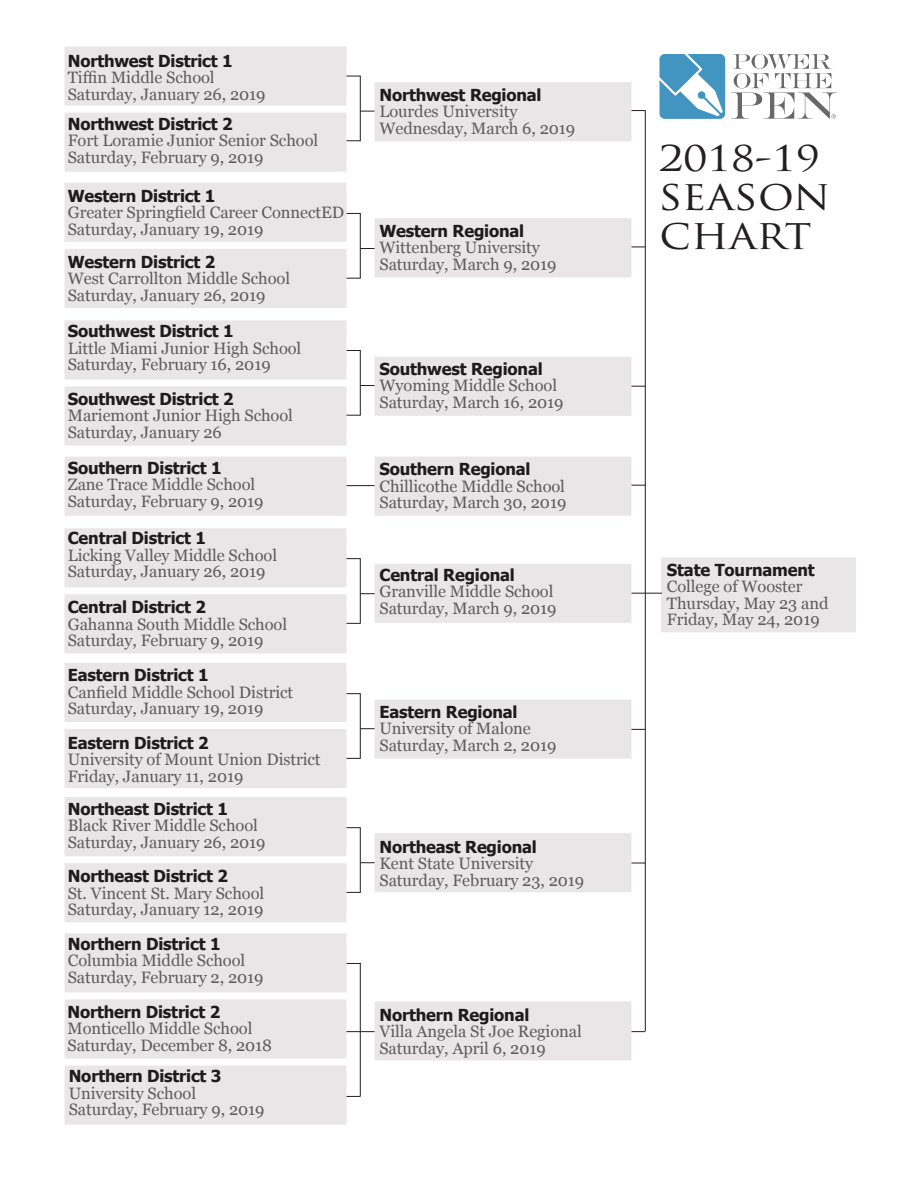
<style>
.page{position:relative;width:918px;height:1188px;background:#fff}
.page>*{position:absolute;margin:0;border:0;box-sizing:border-box;transform-origin:0 0}
.t1{font:40.5px/39px "Trajan Pro";color:#231f20;scale:1.1 1}
.t2{font:16.5px/16.5px "Georgia";letter-spacing:-.005em;color:#696768}
.t3{font:700 16.5px "Tahoma";letter-spacing:-.01em;color:#231f20}
</style>
<div class="page">
<svg style="left:659px;top:54px;width:66px;height:65px"></svg>
<svg style="left:731px;top:54px;width:106px;height:65px"></svg>
<div style="left:63px;top:45px;width:285px;height:62px;background:#e9e6e7;border:2px solid #fff"></div>
<div style="left:63px;top:111px;width:285px;height:62px;background:#e9e6e7;border:2px solid #fff"></div>
<div style="left:63px;top:181px;width:285px;height:62px;background:#e9e6e7;border:2px solid #fff"></div>
<div style="left:63px;top:247px;width:285px;height:62px;background:#e9e6e7;border:2px solid #fff"></div>
<div style="left:63px;top:319px;width:285px;height:62px;background:#e9e6e7;border:2px solid #fff"></div>
<div style="left:63px;top:385px;width:285px;height:62px;background:#e9e6e7;border:2px solid #fff"></div>
<div style="left:63px;top:527px;width:285px;height:62px;background:#e9e6e7;border:2px solid #fff"></div>
<div style="left:63px;top:593px;width:285px;height:62px;background:#e9e6e7;border:2px solid #fff"></div>
<div style="left:63px;top:661px;width:285px;height:63px;background:#e9e6e7;border:2px solid #fff"></div>
<div style="left:63px;top:727px;width:285px;height:63px;background:#e9e6e7;border:2px solid #fff"></div>
<div style="left:63px;top:796px;width:285px;height:62px;background:#e9e6e7;border:2px solid #fff"></div>
<div style="left:63px;top:862px;width:285px;height:62px;background:#e9e6e7;border:2px solid #fff"></div>
<div style="left:63px;top:932px;width:285px;height:62px;background:#e9e6e7;border:2px solid #fff"></div>
<div style="left:63px;top:998px;width:285px;height:62px;background:#e9e6e7;border:2px solid #fff"></div>
<div style="left:63px;top:1064px;width:285px;height:62px;background:#e9e6e7;border:2px solid #fff"></div>
<div style="left:63px;top:455px;width:285px;height:62px;background:#e9e6e7;border:2px solid #fff"></div>
<div style="left:373px;top:1000px;width:260px;height:62px;background:#e9e6e7;border:2px solid #fff"></div>
<div style="left:373px;top:217px;width:260px;height:62px;background:#e9e6e7;border:2px solid #fff"></div>
<div style="left:373px;top:832px;width:260px;height:62px;background:#e9e6e7;border:2px solid #fff"></div>
<div style="left:373px;top:698px;width:260px;height:62px;background:#e9e6e7;border:2px solid #fff"></div>
<div style="left:373px;top:562px;width:260px;height:62px;background:#e9e6e7;border:2px solid #fff"></div>
<div style="left:373px;top:455px;width:260px;height:62px;background:#e9e6e7;border:2px solid #fff"></div>
<div style="left:373px;top:355px;width:260px;height:62px;background:#e9e6e7;border:2px solid #fff"></div>
<div style="left:373px;top:81px;width:260px;height:62px;background:#e9e6e7;border:2px solid #fff"></div>
<div style="left:660px;top:556px;width:198px;height:78px;background:#e9e6e7;border:2px solid #fff"></div>
<svg style="left:361px;top:248px;width:14px;height:1px"></svg>
<svg style="left:346px;top:213px;width:14px;height:1px"></svg>
<svg style="left:346px;top:278px;width:14px;height:1px"></svg>
<hr style="left:360px;top:213px;width:1px;height:66px;background:#231f20">
<svg style="left:361px;top:111px;width:14px;height:1px"></svg>
<svg style="left:346px;top:76px;width:14px;height:1px"></svg>
<svg style="left:346px;top:140px;width:14px;height:1px"></svg>
<hr style="left:360px;top:76px;width:1px;height:65px;background:#231f20">
<svg style="left:361px;top:385px;width:14px;height:1px"></svg>
<svg style="left:346px;top:350px;width:14px;height:1px"></svg>
<svg style="left:346px;top:415px;width:14px;height:1px"></svg>
<hr style="left:360px;top:350px;width:1px;height:66px;background:#231f20">
<svg style="left:361px;top:593px;width:14px;height:1px"></svg>
<svg style="left:346px;top:558px;width:14px;height:1px"></svg>
<svg style="left:346px;top:623px;width:14px;height:1px"></svg>
<hr style="left:360px;top:558px;width:1px;height:66px;background:#231f20">
<svg style="left:361px;top:728px;width:14px;height:1px"></svg>
<svg style="left:346px;top:693px;width:14px;height:1px"></svg>
<svg style="left:346px;top:758px;width:14px;height:1px"></svg>
<hr style="left:360px;top:693px;width:1px;height:66px;background:#231f20">
<svg style="left:361px;top:862px;width:14px;height:1px"></svg>
<svg style="left:346px;top:827px;width:14px;height:1px"></svg>
<svg style="left:346px;top:892px;width:14px;height:1px"></svg>
<hr style="left:360px;top:827px;width:1px;height:66px;background:#231f20">
<svg style="left:346px;top:1031px;width:29px;height:1px"></svg>
<svg style="left:346px;top:963px;width:14px;height:1px"></svg>
<svg style="left:346px;top:1096px;width:14px;height:1px"></svg>
<hr style="left:360px;top:963px;width:1px;height:133px;background:#231f20">
<svg style="left:346px;top:485px;width:29px;height:1px"></svg>
<svg style="left:632px;top:110px;width:13px;height:1px"></svg>
<svg style="left:632px;top:247px;width:13px;height:1px"></svg>
<hr style="left:645px;top:110px;width:1px;height:921px;background:#231f20">
<svg style="left:632px;top:386px;width:13px;height:1px"></svg>
<svg style="left:632px;top:485px;width:13px;height:1px"></svg>
<hr style="left:632px;top:593px;width:30px;height:1px;background:#231f20">
<svg style="left:632px;top:729px;width:13px;height:1px"></svg>
<svg style="left:632px;top:863px;width:13px;height:1px"></svg>
<svg style="left:632px;top:1031px;width:13px;height:1px"></svg>
<p class="t3" style="left:68px;top:49px;width:166px">Northwest District 1</p>
<p class="t2" style="left:68px;top:69px;width:199px">Tiffin Middle School<br>Saturday, January 26, 2019</p>
<p class="t3" style="left:68px;top:112px;width:166px">Northwest District 2</p>
<p class="t2" style="left:68px;top:132px;width:252px">Fort Loramie Junior Senior School<br>Saturday, February 9, 2019</p>
<p class="t3" style="left:68px;top:184px;width:149px">Western District 1</p>
<p class="t2" style="left:68px;top:204px;width:278px">Greater Springfield Career ConnectED<br>Saturday, January 19, 2019</p>
<p class="t3" style="left:68px;top:250px;width:149px">Western District 2</p>
<p class="t2" style="left:68px;top:270px;width:224px">West Carrollton Middle School<br>Saturday, January 26, 2019</p>
<p class="t3" style="left:68px;top:319px;width:168px">Southwest District 1</p>
<p class="t2" style="left:68px;top:340px;width:235px">Little Miami Junior High School<br>Saturday, February 16, 2019</p>
<p class="t3" style="left:68px;top:387px;width:168px">Southwest District 2</p>
<p class="t2" style="left:68px;top:407px;width:227px">Mariemont Junior High School<br>Saturday, January 26</p>
<p class="t3" style="left:68px;top:456px;width:155px">Southern District 1</p>
<p class="t2" style="left:68px;top:476px;width:197px">Zane Trace Middle School<br>Saturday, February 9, 2019</p>
<p class="t3" style="left:68px;top:527px;width:140px">Central District 1</p>
<p class="t2" style="left:68px;top:547px;width:211px">Licking Valley Middle School<br>Saturday, January 26, 2019</p>
<p class="t3" style="left:68px;top:596px;width:140px">Central District 2</p>
<p class="t2" style="left:68px;top:616px;width:221px">Gahanna South Middle School<br>Saturday, February 9, 2019</p>
<p class="t3" style="left:68px;top:663px;width:142px">Eastern District 1</p>
<p class="t2" style="left:68px;top:684px;width:227px">Canfield Middle School District<br>Saturday, January 19, 2019</p>
<p class="t3" style="left:68px;top:731px;width:142px">Eastern District 2</p>
<p class="t2" style="left:68px;top:751px;width:254px">University of Mount Union District<br>Friday, January 11, 2019</p>
<p class="t3" style="left:68px;top:797px;width:162px">Northeast District 1</p>
<p class="t2" style="left:68px;top:817px;width:199px">Black River Middle School<br>Saturday, January 26, 2019</p>
<p class="t3" style="left:68px;top:865px;width:162px">Northeast District 2</p>
<p class="t2" style="left:68px;top:885px;width:198px">St. Vincent St. Mary School<br>Saturday, January 12, 2019</p>
<p class="t3" style="left:68px;top:932px;width:154px">Northern District 1</p>
<p class="t2" style="left:68px;top:952px;width:197px">Columbia Middle School<br>Saturday, February 2, 2019</p>
<p class="t3" style="left:67px;top:1000px;width:154px">Northern District 2</p>
<p class="t2" style="left:67px;top:1020px;width:206px">Monticello Middle School<br>Saturday, December 8, 2018</p>
<p class="t3" style="left:69px;top:1065px;width:154px">Northern District 3</p>
<p class="t2" style="left:69px;top:1085px;width:197px">University School<br>Saturday, February 9, 2019</p>
<p class="t3" style="left:380px;top:83px;width:164px">Northwest Regional</p>
<p class="t2" style="left:380px;top:103px;width:197px">Lourdes University<br>Wednesday, March 6, 2019</p>
<p class="t3" style="left:380px;top:219px;width:146px">Western Regional</p>
<p class="t2" style="left:380px;top:239px;width:179px">Wittenberg University<br>Saturday, March 9, 2019</p>
<p class="t3" style="left:380px;top:357px;width:165px">Southwest Regional</p>
<p class="t2" style="left:380px;top:377px;width:186px">Wyoming Middle School<br>Saturday, March 16, 2019</p>
<p class="t3" style="left:380px;top:458px;width:153px">Southern Regional</p>
<p class="t2" style="left:380px;top:478px;width:188px">Chillicothe Middle School<br>Saturday, March 30, 2019</p>
<p class="t3" style="left:380px;top:563px;width:137px">Central Regional</p>
<p class="t2" style="left:380px;top:583px;width:179px">Granville Middle School<br>Saturday, March 9, 2019</p>
<p class="t3" style="left:380px;top:700px;width:140px">Eastern Regional</p>
<p class="t2" style="left:380px;top:720px;width:178px">University of Malone<br>Saturday, March 2, 2019</p>
<p class="t3" style="left:380px;top:835px;width:159px">Northeast Regional</p>
<p class="t2" style="left:380px;top:855px;width:206px">Kent State University<br>Saturday, February 23, 2019</p>
<p class="t3" style="left:379px;top:1003px;width:151px">Northern Regional</p>
<p class="t2" style="left:379px;top:1023px;width:204px">Villa Angela St Joe Regional<br>Saturday, April 6, 2019</p>
<h1 class="t1" style="left:660px;top:137px;width:156px">2018-19<br>SEASON<br>CHART</h1>
<p class="t3" style="left:667px;top:558px;width:149px">State Tournament</p>
<p class="t2" style="left:667px;top:578px;width:163px">College of Wooster<br>Thursday, May 23 and<br>Friday, May 24, 2019</p>
</div>
